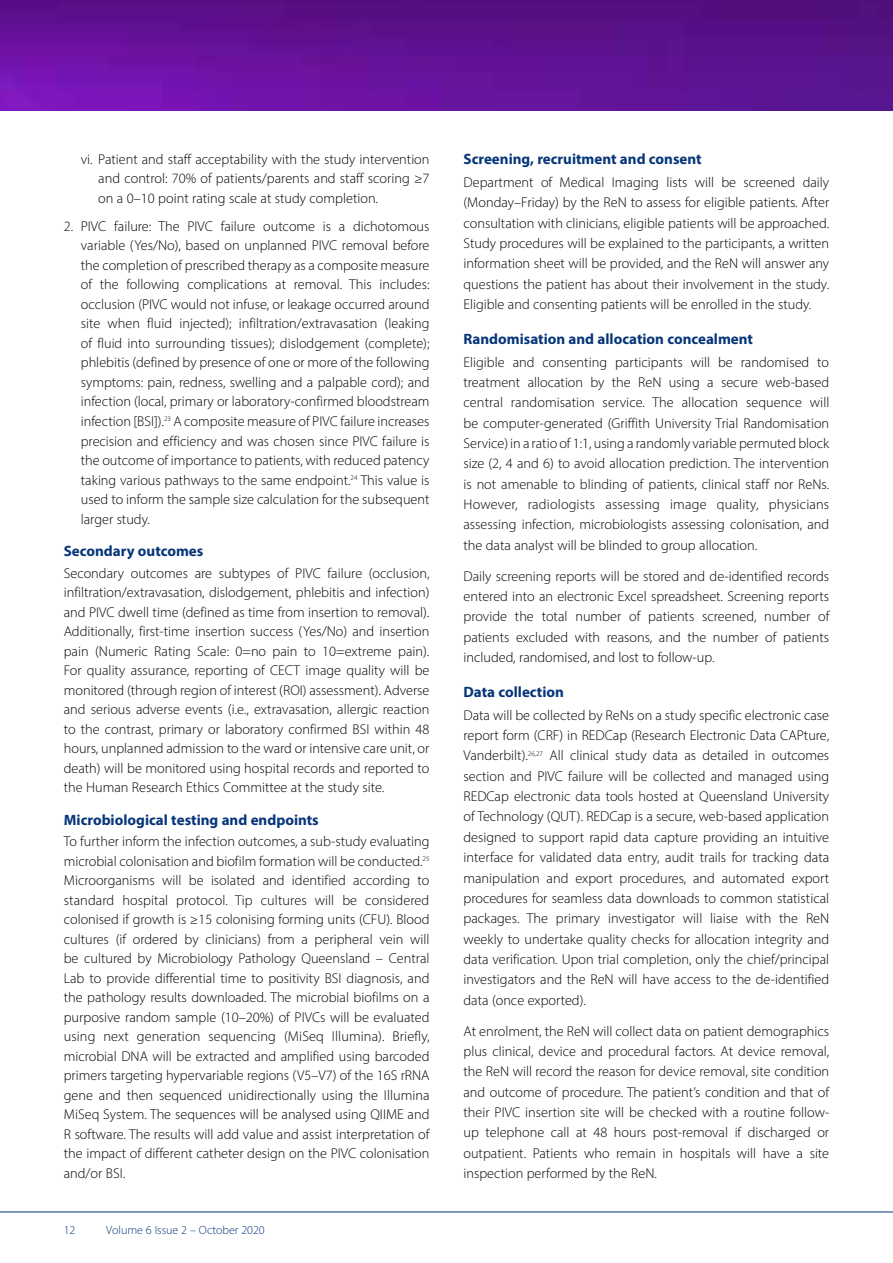
<style>
.page{position:relative;width:893px;height:1263px;background:#fff}
.page>*{position:absolute;margin:0;border:0;box-sizing:border-box;transform-origin:0 0}
.t1{font:700 15px "Myriad Pro";color:#06357a}
.t2{font:300 14.25px/19.5px "Myriad Pro";color:#000;text-align:justify}
.t3{font:300 12px "Myriad Pro";color:#06357a}
</style>
<div class="page">
<img style="left:0;top:0;width:893px;height:111px">
<hr style="left:0;top:1211px;width:893px;height:1px;background:#06357a">
<p class="t2" style="left:98px;top:149px;width:333px;text-indent:-17px">vi. Patient and staff acceptability with the study intervention and control: 70% of patients/parents and staff scoring ≥7 on a 0–10 point rating scale at study completion.</p>
<p class="t2" style="left:81px;top:216px;width:350px;text-indent:-17px">2. PIVC failure: The PIVC failure outcome is a dichotomous variable (Yes/No), based on unplanned PIVC removal before the completion of prescribed therapy as a composite measure of the following complications at removal. This includes: occlusion (PIVC would not infuse, or leakage occurred around site when fluid injected); infiltration/extravasation (leaking of fluid into surrounding tissues); dislodgement (complete); phlebitis (defined by presence of one or more of the following symptoms: pain, redness, swelling and a palpable cord); and infection (local, primary or laboratory-confirmed bloodstream infection [BSI]).<sup>23</sup> A composite measure of PIVC failure increases precision and efficiency and was chosen since PIVC failure is the outcome of importance to patients, with reduced patency taking various pathways to the same endpoint.<sup>24</sup> This value is used to inform the sample size calculation for the subsequent larger study.</p>
<p class="t1" style="left:64px;top:541px;width:141px">Secondary outcomes</p>
<p class="t2" style="left:64px;top:563px;width:367px">Secondary outcomes are subtypes of PIVC failure (occlusion, infiltration/extravasation, dislodgement, phlebitis and infection) and PIVC dwell time (defined as time from insertion to removal).<br>Additionally, first-time insertion success (Yes/No) and insertion pain (Numeric Rating Scale: 0=no pain to 10=extreme pain).<br>For quality assurance, reporting of CECT image quality will be monitored (through region of interest (ROI) assessment). Adverse and serious adverse events (i.e., extravasation, allergic reaction to the contrast, primary or laboratory confirmed BSI within 48 hours, unplanned admission to the ward or intensive care unit, or death) will be monitored using hospital records and reported to the Human Research Ethics Committee at the study site.</p>
<p class="t1" style="left:64px;top:810px;width:257px">Microbiological testing and endpoints</p>
<p class="t2" style="left:64px;top:831px;width:367px">To further inform the infection outcomes, a sub-study evaluating microbial colonisation and biofilm formation will be conducted.<sup>25<br></sup>Microorganisms will be isolated and identified according to standard hospital protocol. Tip cultures will be considered colonised if growth is ≥15 colonising forming units (CFU). Blood cultures (if ordered by clinicians) from a peripheral vein will be cultured by Microbiology Pathology Queensland – Central Lab to provide differential time to positivity BSI diagnosis, and the pathology results downloaded. The microbial biofilms on a purposive random sample (10–20%) of PIVCs will be evaluated using next generation sequencing (MiSeq Illumina). Briefly, microbial DNA will be extracted and amplified using barcoded primers targeting hypervariable regions (V5–V7) of the 16S rRNA gene and then sequenced unidirectionally using the Illumina MiSeq System. The sequences will be analysed using QIIME and R software. The results will add value and assist interpretation of the impact of different catheter design on the PIVC colonisation and/or BSI.</p>
<p class="t3" style="left:64px;top:1222px;width:13px">12</p>
<p class="t3" style="left:106px;top:1222px;width:160px">Volume 6 Issue 2 – October 2020</p>
<p class="t1" style="left:463px;top:149px;width:240px">Screening, recruitment and consent</p>
<p class="t2" style="left:463px;top:172px;width:367px;line-height:20.4px">Department of Medical Imaging lists will be screened daily (Monday–Friday) by the ReN to assess for eligible patients. After consultation with clinicians, eligible patients will be approached.<br>Study procedures will be explained to the participants, a written information sheet will be provided, and the ReN will answer any questions the patient has about their involvement in the study.<br>Eligible and consenting patients will be enrolled in the study.</p>
<p class="t1" style="left:463px;top:329px;width:291px">Randomisation and allocation concealment</p>
<p class="t2" style="left:463px;top:351px;width:367px;line-height:20.4px">Eligible and consenting participants will be randomised to treatment allocation by the ReN using a secure web-based central randomisation service. The allocation sequence will be computer-generated (Griffith University Trial Randomisation Service) in a ratio of 1:1, using a randomly variable permuted block size (2, 4 and 6) to avoid allocation prediction. The intervention is not amenable to blinding of patients, clinical staff nor ReNs.<br>However, radiologists assessing image quality, physicians assessing infection, microbiologists assessing colonisation, and the data analyst will be blinded to group allocation.</p>
<p class="t2" style="left:463px;top:566px;width:367px;line-height:20.4px">Daily screening reports will be stored and de-identified records entered into an electronic Excel spreadsheet. Screening reports provide the total number of patients screened, number of patients excluded with reasons, and the number of patients included, randomised, and lost to follow-up.</p>
<p class="t1" style="left:463px;top:682px;width:102px">Data collection</p>
<p class="t2" style="left:463px;top:705px;width:367px;line-height:20.4px">Data will be collected by ReNs on a study specific electronic case report form (CRF) in REDCap (Research Electronic Data CAPture, Vanderbilt).<sup>26,27</sup> All clinical study data as detailed in outcomes section and PIVC failure will be collected and managed using REDCap electronic data tools hosted at Queensland University of Technology (QUT). REDCap is a secure, web-based application designed to support rapid data capture providing an intuitive interface for validated data entry, audit trails for tracking data manipulation and export procedures, and automated export procedures for seamless data downloads to common statistical packages. The primary investigator will liaise with the ReN weekly to undertake quality checks for allocation integrity and data verification. Upon trial completion, only the chief/principal investigators and the ReN will have access to the de-identified data (once exported).</p>
<p class="t2" style="left:463px;top:1020px;width:367px;line-height:20.4px">At enrolment, the ReN will collect data on patient demographics plus clinical, device and procedural factors. At device removal, the ReN will record the reason for device removal, site condition and outcome of procedure. The patient’s condition and that of their PIVC insertion site will be checked with a routine follow&shy;up telephone call at 48 hours post-removal if discharged or outpatient. Patients who remain in hospitals will have a site inspection performed by the ReN.</p>
</div>
